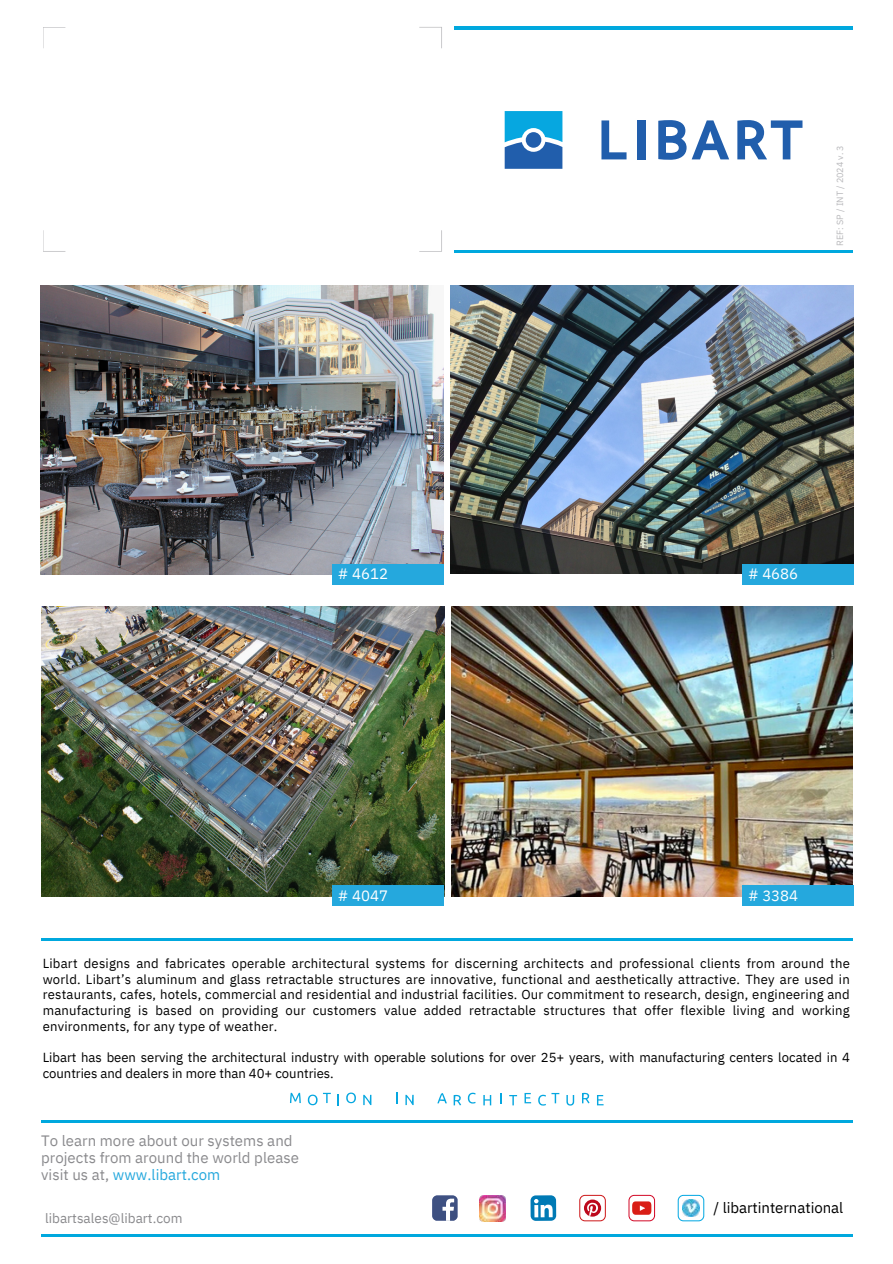
<style>
.page{position:relative;width:893px;height:1264px;background:#fff}
.page>*{position:absolute;margin:0;border:0;box-sizing:border-box;transform-origin:0 0}
.t1{font:15px/16.8px "IBM Plex Sans";color:#8a8a8d}
.t2{font:15px "IBM Plex Sans";color:#fff}
.t3{font:15px "IBM Plex Sans";color:#000}
.t4{font:13.5px "IBM Plex Sans";color:#8a8a8d}
.t5{font:13.05px/15.8px "IBM Plex Sans";color:#000;text-align:justify}
.t6{font:9px "IBM Plex Sans";color:#b9b9bc}
.s1{color:#25a8dd}
</style>
<div class="page">
<svg style="left:43px;top:27px;width:22px;height:21px"></svg>
<svg style="left:43px;top:230px;width:22px;height:22px"></svg>
<svg style="left:290px;top:1092px;width:11px;height:11px"></svg>
<svg style="left:308px;top:1094px;width:9px;height:11px"></svg>
<svg style="left:323px;top:1092px;width:8px;height:11px"></svg>
<svg style="left:337px;top:1094px;width:2px;height:11px"></svg>
<svg style="left:346px;top:1092px;width:10px;height:11px"></svg>
<svg style="left:363px;top:1094px;width:8px;height:11px"></svg>
<svg style="left:396px;top:1092px;width:2px;height:11px"></svg>
<svg style="left:405px;top:1094px;width:8px;height:11px"></svg>
<svg style="left:504px;top:128px;width:58px;height:24px"></svg>
<div style="left:525px;top:132px;width:16px;height:16px;background:#215eac;border-radius:50%"></div>
<svg style="left:437px;top:1093px;width:10px;height:10px"></svg>
<svg style="left:453px;top:1094px;width:8px;height:11px"></svg>
<svg style="left:468px;top:1092px;width:7px;height:11px"></svg>
<svg style="left:483px;top:1095px;width:8px;height:10px"></svg>
<svg style="left:509px;top:1095px;width:8px;height:10px"></svg>
<svg style="left:524px;top:1092px;width:7px;height:11px"></svg>
<svg style="left:538px;top:1092px;width:21px;height:13px"></svg>
<svg style="left:566px;top:1095px;width:8px;height:10px"></svg>
<svg style="left:582px;top:1092px;width:7px;height:11px"></svg>
<svg style="left:597px;top:1095px;width:6px;height:10px"></svg>
<hr style="left:41px;top:938px;width:811px;height:3px;background:#00a8de">
<hr style="left:41px;top:1120px;width:811px;height:3px;background:#00a8de">
<hr style="left:455px;top:27px;width:397px;height:2px;background:#00a8de">
<svg style="left:419px;top:27px;width:23px;height:21px"></svg>
<hr style="left:455px;top:250px;width:397px;height:3px;background:#00a8de">
<svg style="left:419px;top:230px;width:23px;height:22px"></svg>
<hr style="left:41px;top:1233px;width:811px;height:3px;background:#00a8de">
<svg style="left:432px;top:1195px;width:25px;height:25px"></svg>
<svg style="left:530px;top:1195px;width:26px;height:25px"></svg>
<svg style="left:534px;top:1198px;width:18px;height:19px"></svg>
<div style="left:579px;top:1194px;width:26px;height:27px;border:1px solid #cd1719;border-radius:5px"></div>
<svg style="left:584px;top:1199px;width:17px;height:17px"></svg>
<svg style="left:587px;top:1202px;width:11px;height:14px"></svg>
<div style="left:628px;top:1194px;width:26px;height:27px;border:1px solid #d20826;border-radius:5px"></div>
<svg style="left:632px;top:1201px;width:19px;height:13px"></svg>
<div style="left:677px;top:1194px;width:27px;height:27px;border:1px solid #00a7e2;border-radius:5px"></div>
<svg style="left:601px;top:120px;width:25px;height:39px"></svg>
<div style="left:637px;top:120px;width:8px;height:39px;background:#215eac"></div>
<svg style="left:658px;top:120px;width:71px;height:40px"></svg>
<svg style="left:737px;top:120px;width:65px;height:39px"></svg>
<img style="left:682px;top:1199px;width:17px;height:17px">
<img style="left:479px;top:1195px;width:26px;height:26px">
<img style="left:450px;top:285px;width:403px;height:288px">
<img style="left:40px;top:285px;width:403px;height:289px">
<div style="left:332px;top:564px;width:111px;height:20px;background:#25a8dd"></div>
<img style="left:41px;top:606px;width:403px;height:290px">
<div style="left:332px;top:885px;width:111px;height:21px;background:#25a8dd"></div>
<div style="left:742px;top:564px;width:111px;height:20px;background:#25a8dd"></div>
<img style="left:451px;top:606px;width:401px;height:290px">
<div style="left:742px;top:885px;width:111px;height:21px;background:#25a8dd"></div>
<h1 class="t2" style="left:338px;top:564px;width:52px"># 4612</h1>
<h2 class="t2" style="left:338px;top:885px;width:52px"># 4047</h2>
<p class="t6" style="left:833px;top:246px;width:102px;rotate:-90deg">REF: SP / INT / 2024 v. 3</p>
<h2 class="t2" style="left:748px;top:564px;width:52px"># 4686</h2>
<p class="t2" style="left:748px;top:885px;width:52px"># 3384</p>
<h2 class="t5" style="left:43px;top:955px;width:808px">Libart designs and fabricates operable architectural systems for discerning architects and professional clients from around the world. Libart’s aluminum and glass retractable structures are innovative, functional and aesthetically attractive. They are used in restaurants, cafes, hotels, commercial and residential and industrial facilities. Our commitment to research, design, engineering and manufacturing is based on providing our customers value added retractable structures that offer flexible living and working environments, for any type of weather.</h2>
<p class="t5" style="left:43px;top:1049px;width:808px">Libart has been serving the architectural industry with operable solutions for over 25+ years, with manufacturing centers located in 4 countries and dealers in more than 40+ countries.</p>
<p class="t1" style="left:41px;top:1132px;width:259px">To learn more about our systems and projects from around the world please visit us at, <span class="s1">www.libart.com</span></p>
<p class="t4" style="left:45px;top:1209px;width:139px">libartsales@libart.com</p>
<h1 class="t3" style="left:713px;top:1197px;width:131px">/ libartinternational</h1>
</div>
